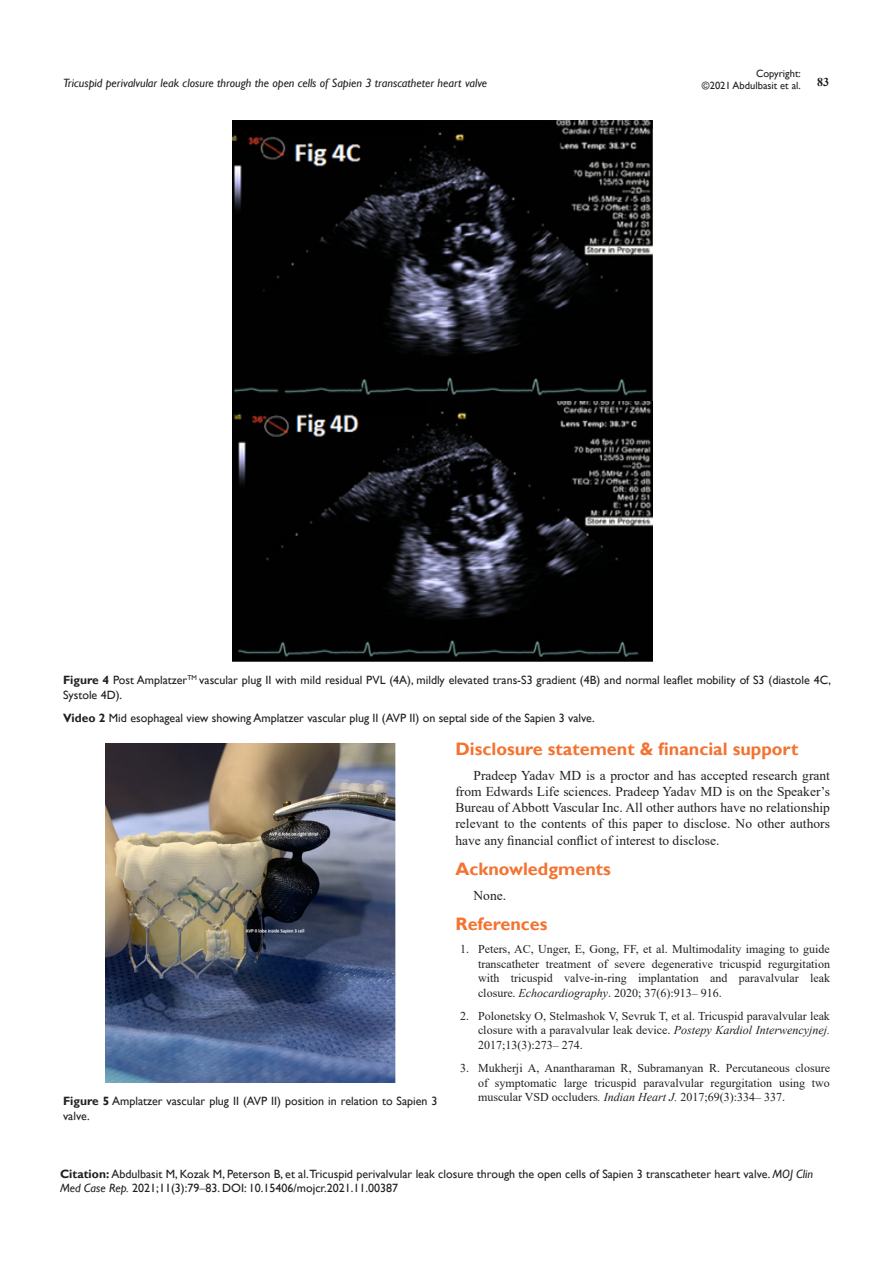
<style>
.page{position:relative;width:893px;height:1263px;background:#fff}
.page>*{position:absolute;margin:0;border:0;box-sizing:border-box;transform-origin:0 0}
.List_Paragraph{font:700 18px "Gill Sans";color:#f37331}
.t1{font:13.5px/16.2px "Times New Roman";color:#231f20;text-align:justify}
.t2{font:12px/14.4px "Times New Roman";color:#231f20;text-align:justify}
.List_Paragraph-2{font:12px/14.4px "Gill Sans";color:#231f20}
.t3{font:italic 12px "Gill Sans";color:#231f20}
.t4{font:700 12px "Times New Roman";color:#231f20}
.t5{font:10.5px/12.6px "Gill Sans";color:#231f20;text-align:right}
.s1{font-weight:700}
.s2{font-style:italic}
.s3{font-family:"Times New Roman"}
</style>
<div class="page">
<img style="left:232px;top:121px;width:420px;height:540px">
<img style="left:105px;top:744px;width:290px;height:339px">
<p class="t5" style="left:702px;top:67px;width:100px">Copyright:<br>©2021 Abdulbasit et al.</p>
<p class="t3" style="left:63px;top:76px;width:426px">Tricuspid perivalvular leak closure through the open cells of Sapien 3 transcatheter heart valve</p>
<p class="t4" style="left:817px;top:73px;width:13px">83</p>
<p class="List_Paragraph-2" style="left:63px;top:673px;width:770px"><span class="s1">Figure 4</span> Post Amplatzer<sup>TM</sup> vascular plug II with mild residual PVL (4A), mildly elevated trans-S3 gradient (4B) and normal leaflet mobility of S3 (diastole 4C,<br>Systole 4D).</p>
<p class="List_Paragraph-2" style="left:63px;top:711px;width:533px"><span class="s1">Video 2</span> Mid esophageal view showing Amplatzer vascular plug II (AVP II) on septal side of the Sapien 3 valve.</p>
<p class="List_Paragraph-2" style="left:63px;top:1094px;width:376px"><span class="s1">Figure 5</span> Amplatzer vascular plug II (AVP II) position in relation to Sapien 3 valve.</p>
<p class="List_Paragraph" style="left:455px;top:738px;width:344px">Disclosure statement &amp; financial support</p>
<p class="t1" style="left:455px;top:767px;width:376px;text-indent:18px">Pradeep Yadav MD is a proctor and has accepted research grant from Edwards Life sciences. Pradeep Yadav MD is on the Speaker’s Bureau of Abbott Vascular Inc. All other authors have no relationship relevant to the contents of this paper to disclose. No other authors have any financial conflict of interest to disclose.</p>
<p class="List_Paragraph" style="left:455px;top:858px;width:157px">Acknowledgments</p>
<p class="t1" style="left:473px;top:887px;width:34px">None.</p>
<p class="List_Paragraph" style="left:455px;top:913px;width:94px">References</p>
<p class="t2" style="left:478px;top:942px;width:353px;text-indent:-18px">1. Peters, AC, Unger, E, Gong, FF, et al. Multimodality imaging to guide transcatheter treatment of severe degenerative tricuspid regurgitation with tricuspid valve-in-ring implantation and paravalvular leak closure. <span class="s2">Echocardiography</span>. 2020; 37(6):913– 916.</p>
<p class="t2" style="left:478px;top:1008px;width:353px;text-indent:-18px">2. Polonetsky O, Stelmashok V, Sevruk T, et al. Tricuspid paravalvular leak closure with a paravalvular leak device. <span class="s2">Postepy Kardiol Interwencyjnej.<br></span>2017;13(3):273– 274.</p>
<p class="t2" style="left:478px;top:1060px;width:353px;text-indent:-18px">3. Mukherji A, Anantharaman R, Subramanyan R. Percutaneous closure of symptomatic large tricuspid paravalvular regurgitation using two muscular VSD occluders<span class="s2">. Indian Heart J.</span> 2017;69(3):334– 337.</p>
<p class="List_Paragraph-2" style="left:60px;top:1167px;width:754px"><span class="s1">Citation:</span> Abdulbasit M, Kozak M, Peterson B, et al.Tricuspid perivalvular leak closure through the open cells of Sapien 3 transcatheter heart valve. <span class="s2">MOJ Clin<br>Med Case Rep.</span> 2021;11(3):79<span class="s3">‒</span>83. DOI: 10.15406/mojcr.2021.11.00387</p>
</div>
